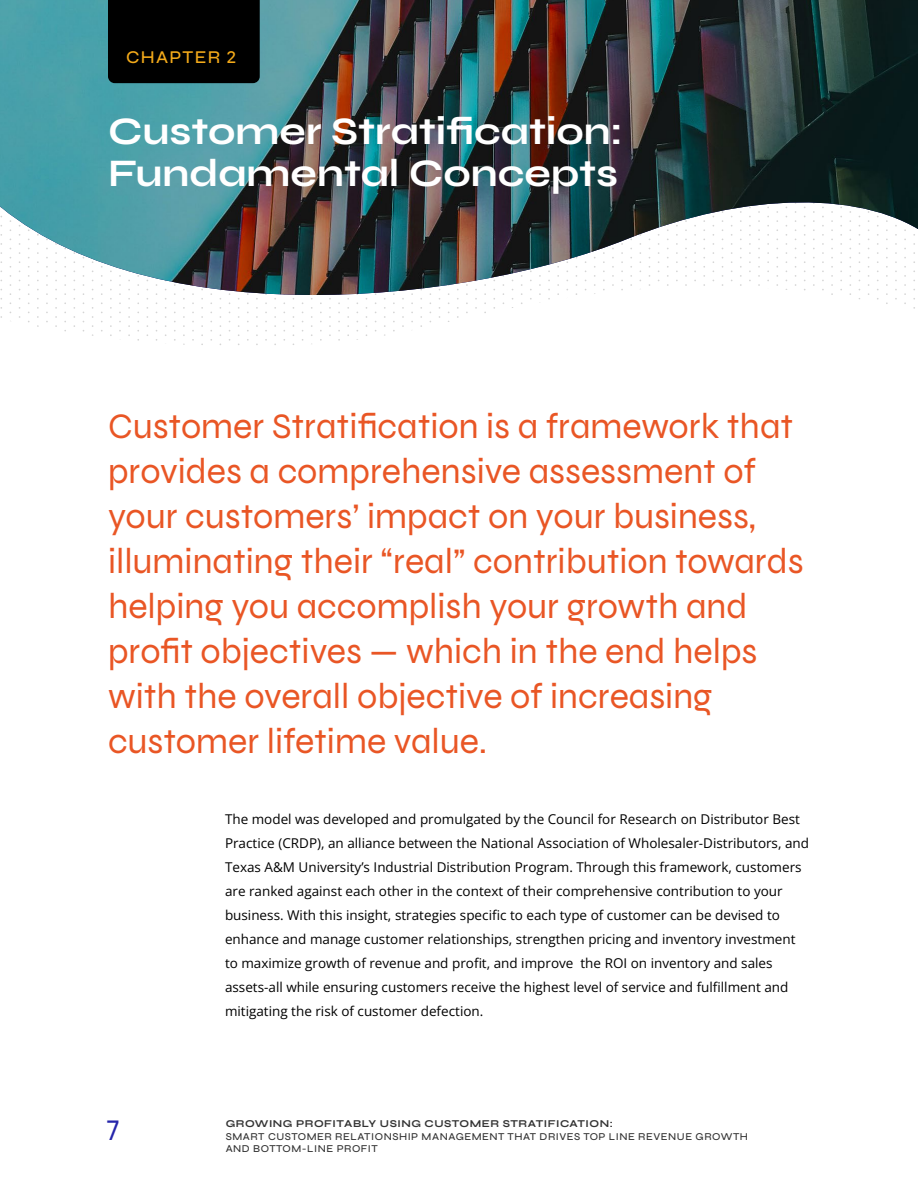
<style>
.page{position:relative;width:918px;height:1188px;background:#fff}
.page>*{position:absolute;margin:0;border:0;box-sizing:border-box;transform-origin:0 0}
.t1{font:700 39px/42px "Syne";color:#fff}
.t2{font:36px/45px "Syne";color:#e95625}
.t3{font:30px "Syne";color:#2525aa}
.t4{font:500 18px "Syne";letter-spacing:.07em;color:#f4aa1a}
.t5{font:13.5px/24px "Open Sans";color:#000}
.t6{font:500 10.5px/12.6px "Syne";letter-spacing:.05em;color:#333}
.t7{font:700 10.5px "Syne";letter-spacing:.05em;color:#333}
</style>
<div class="page">
<img style="left:0;top:0;width:918px;height:295px">
<div style="left:108px;top:0;width:152px;height:83px;background:#000"></div>
<h3 class="t4" style="left:126px;top:46px;width:112px">CHAPTER 2</h3>
<h1 class="t1" style="left:108px;top:109px;width:516px">Customer Stratification:<br>Fundamental Concepts</h1>
<p class="t2" style="left:108px;top:403px;width:697px">Customer Stratification is a framework that provides a comprehensive assessment of your customers’ impact on your business, illuminating their “real” contribution towards helping you accomplish your growth and profit objectives — which in the end helps with the overall objective of increasing customer lifetime value.</p>
<h3 class="t3" style="left:107px;top:1112px;width:14px">7</h3>
<p class="t5" style="left:225px;top:806px;width:586px">The model was developed and promulgated by the Council for Research on Distributor Best Practice (CRDP), an alliance between the National Association of Wholesaler-Distributors, and Texas A&amp;M University’s Industrial Distribution Program. Through this framework, customers are ranked against each other in the context of their comprehensive contribution to your business. With this insight, strategies specific to each type of customer can be devised to enhance and manage customer relationships, strengthen pricing and inventory investment to maximize growth of revenue and profit, and improve the ROI on inventory and sales assets-all while ensuring customers receive the highest level of service and fulfillment and mitigating the risk of customer defection.</p>
<p class="t7" style="left:226px;top:1117px;width:389px">GROWING PROFITABLY USING CUSTOMER STRATIFICATION:</p>
<p class="t6" style="left:226px;top:1130px;width:524px">SMART CUSTOMER RELATIONSHIP MANAGEMENT THAT DRIVES TOP LINE REVENUE GROWTH<br>AND BOTTOM-LINE PROFIT</p>
</div>
